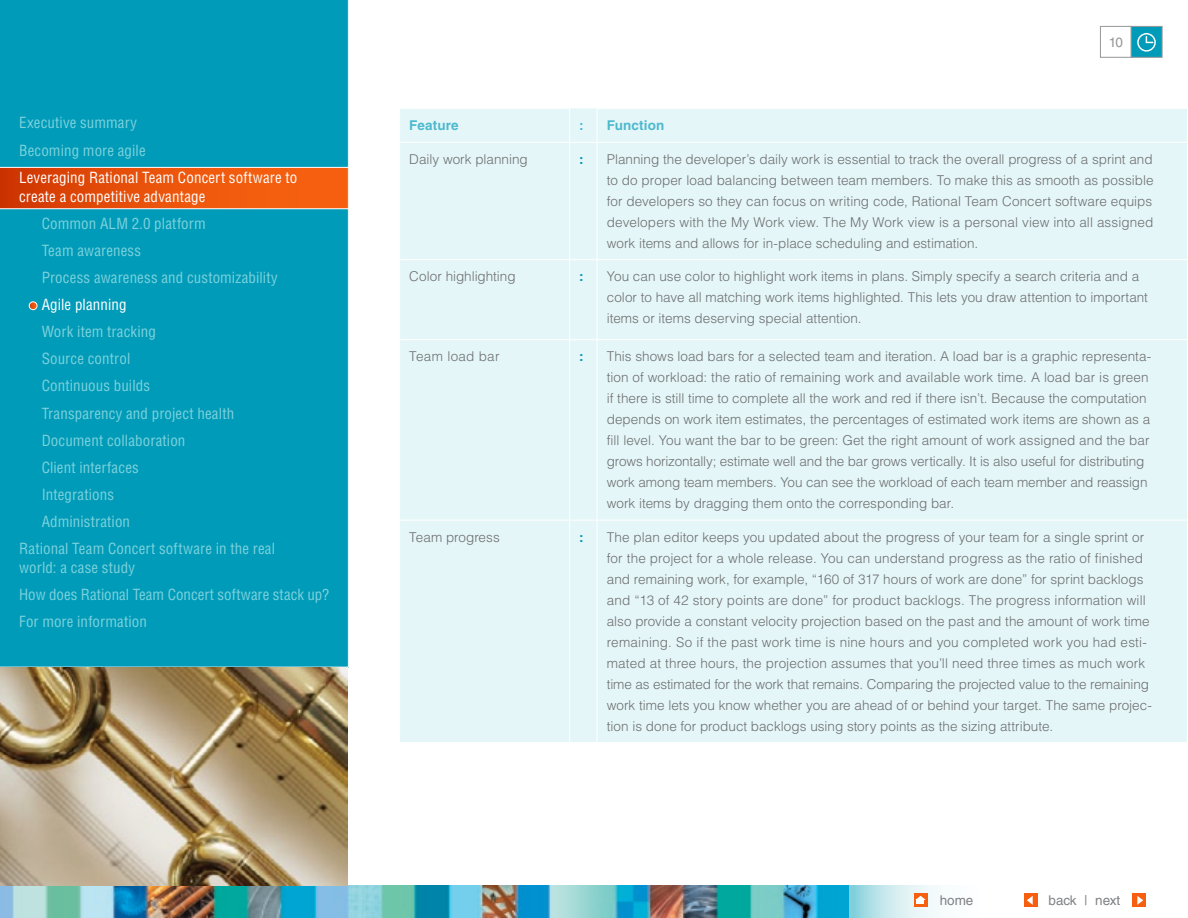
<style>
.page{position:relative;width:1188px;height:918px;background:#fff}
.page>*{position:absolute;margin:0;border:0;box-sizing:border-box;transform-origin:0 0}
.t1{font:condensed 15px/27px "Helvetica LT Std";letter-spacing:.01em;color:#7dd2dc}
.t2{font:condensed 15px/19.5px "Helvetica LT Std";letter-spacing:.01em;color:#fff}
.Body{font:300 13.5px/21px "Helvetica LT Std";color:#6d6f71}
.Chart_head{font:700 13.5px "Helvetica LT Std";letter-spacing:.01em;color:#4db9ce}
.t3{font:13.5px "Helvetica LT Std";color:#808285}
.Body-2{font:300 13.5px "Helvetica LT Std";letter-spacing:.02em;color:#6d6f71}
.Body-3{font:700 13.5px "Helvetica LT Std";color:#009bb9}
.t4{font:13.5px "Helvetica LT Std";color:#949698}
.Chart_text_dots_ar{font:700 13.5px "Helvetica LT Std";color:#4db9ce}
</style>
<div class="page">
<div style="left:0;top:0;width:349px;height:668px;background:#009bb9"></div>
<img style="left:0;top:886px;width:848px;height:32px">
<svg style="left:848px;top:886px;width:91px;height:32px"></svg>
<div style="left:1024px;top:893px;width:14px;height:14px;background:#f55f0f"></div>
<svg style="left:1027px;top:896px;width:6px;height:9px"></svg>
<div style="left:914px;top:893px;width:13px;height:14px;background:#f55f0f"></div>
<div style="left:1132px;top:893px;width:14px;height:14px;background:#f55f0f"></div>
<svg style="left:1137px;top:896px;width:6px;height:9px"></svg>
<svg style="left:915px;top:896px;width:11px;height:8px"></svg>
<div style="left:1100px;top:26px;width:32px;height:32px;background:#fff;border:1px solid #949698"></div>
<img style="left:0;top:668px;width:348px;height:218px">
<div style="left:1131px;top:26px;width:31px;height:32px;background:#009bb9;border:1px solid #949698"></div>
<div style="left:400px;top:108px;width:787px;height:634px;background:#e5f6f8"></div>
<hr style="left:399px;top:108px;width:171px;height:1px;background:#fff">
<hr style="left:569px;top:109px;width:1px;height:33px;background:#fff">
<hr style="left:597px;top:109px;width:1px;height:33px;background:#fff">
<hr style="left:597px;top:108px;width:591px;height:1px;background:#fff">
<hr style="left:399px;top:142px;width:171px;height:1px;background:#fff">
<hr style="left:569px;top:143px;width:1px;height:116px;background:#fff">
<svg style="left:570px;top:142px;width:27px;height:1px"></svg>
<hr style="left:597px;top:143px;width:1px;height:116px;background:#fff">
<hr style="left:597px;top:142px;width:591px;height:1px;background:#fff">
<hr style="left:399px;top:259px;width:171px;height:1px;background:#fff">
<hr style="left:569px;top:260px;width:1px;height:79px;background:#fff">
<svg style="left:570px;top:259px;width:27px;height:1px"></svg>
<hr style="left:597px;top:260px;width:1px;height:79px;background:#fff">
<hr style="left:597px;top:259px;width:591px;height:1px;background:#fff">
<hr style="left:399px;top:339px;width:171px;height:1px;background:#fff">
<hr style="left:569px;top:340px;width:1px;height:180px;background:#fff">
<svg style="left:570px;top:339px;width:27px;height:1px"></svg>
<hr style="left:597px;top:340px;width:1px;height:180px;background:#fff">
<hr style="left:597px;top:339px;width:591px;height:1px;background:#fff">
<hr style="left:399px;top:520px;width:171px;height:1px;background:#fff">
<hr style="left:569px;top:521px;width:1px;height:221px;background:#fff">
<svg style="left:570px;top:520px;width:27px;height:1px"></svg>
<hr style="left:597px;top:521px;width:1px;height:221px;background:#fff">
<hr style="left:597px;top:520px;width:591px;height:1px;background:#fff">
<svg style="left:0;top:167px;width:349px;height:42px;background:#e95814"></svg>
<svg style="left:1137px;top:33px;width:19px;height:19px"></svg>
<svg style="left:29px;top:302px;width:8px;height:8px"></svg>
<div style="left:29px;top:301px;width:8px;height:9px;border:1px solid #fff;border-radius:50%"></div>
<p class="t1" style="left:19px;top:109px;width:128px">Executive summary<br>Becoming more agile</p>
<p class="t2" style="left:19px;top:167px;width:280px">Leveraging Rational Team Concert software to create a competitive advantage</p>
<p class="t1" style="left:42px;top:210px;width:238px">Common ALM 2.0 platform<br>Team awareness<br>Process awareness and customizability</p>
<p class="t2" style="left:42px;top:295px;width:86px">Agile planning</p>
<p class="t1" style="left:42px;top:318px;width:116px">Work item tracking</p>
<p class="t1" style="left:42px;top:345px;width:90px">Source control</p>
<p class="t1" style="left:42px;top:372px;width:110px">Continuous builds</p>
<p class="t1" style="left:42px;top:399px;width:194px">Transparency and project health</p>
<p class="t1" style="left:42px;top:427px;width:145px">Document collaboration</p>
<p class="t1" style="left:42px;top:454px;width:99px">Client interfaces</p>
<p class="t1" style="left:42px;top:481px;width:74px">Integrations</p>
<p class="t1" style="left:42px;top:508px;width:90px">Administration</p>
<p class="t1" style="left:19px;top:535px;width:257px">Rational Team Concert software in the real</p>
<p class="t1" style="left:19px;top:554px;width:312px">world: a case study<br>How does Rational Team Concert software stack up?<br>For more information</p>
<p class="t4" style="left:1109px;top:34px;width:16px">10</p>
<p class="Chart_head" style="left:409px;top:117px;width:51px">Feature</p>
<p class="Chart_text_dots_ar" style="left:579px;top:117px;width:6px">:</p>
<p class="Chart_head" style="left:607px;top:117px;width:59px">Function</p>
<p class="Body" style="left:409px;top:148px;width:120px">Daily work planning</p>
<p class="Body-3" style="left:579px;top:151px;width:6px">:</p>
<p class="Body" style="left:607px;top:148px;width:548px;text-align:justify">Planning the developer’s daily work is essential to track the overall progress of a sprint and to do proper load balancing between team members. To make this as smooth as possible for developers so they can focus on writing code, Rational Team Concert software equips developers with the My Work view. The My Work view is a personal view into all assigned work items and allows for in-place scheduling and estimation.</p>
<p class="Body" style="left:409px;top:266px;width:108px">Color highlighting</p>
<p class="Body-3" style="left:579px;top:268px;width:6px">:</p>
<p class="Body" style="left:607px;top:266px;width:543px">You can use color to highlight work items in plans. Simply specify a search criteria and a color to have all matching work items highlighted. This lets you draw attention to important items or items deserving special attention.</p>
<p class="Body-2" style="left:409px;top:348px;width:92px">Team load bar</p>
<p class="Body-3" style="left:579px;top:348px;width:6px">:</p>
<p class="Body" style="left:607px;top:346px;width:546px">This shows load bars for a selected team and iteration. A load bar is a graphic representa&shy;tion of workload: the ratio of remaining work and available work time. A load bar is green if there is still time to complete all the work and red if there isn’t. Because the computation depends on work item estimates, the percentages of estimated work items are shown as a fill level. You want the bar to be green: Get the right amount of work assigned and the bar grows horizontally; estimate well and the bar grows vertically. It is also useful for distributing work among team members. You can see the workload of each team member and reassign work items by dragging them onto the corresponding bar.</p>
<p class="Body" style="left:409px;top:526px;width:92px">Team progress</p>
<p class="Body-3" style="left:579px;top:529px;width:6px">:</p>
<p class="Body" style="left:607px;top:526px;width:547px">The plan editor keeps you updated about the progress of your team for a single sprint or for the project for a whole release. You can understand progress as the ratio of finished and remaining work, for example, “160 of 317 hours of work are done” for sprint backlogs and “13 of 42 story points are done” for product backlogs. The progress information will also provide a constant velocity projection based on the past and the amount of work time remaining. So if the past work time is nine hours and you completed work you had esti&shy;mated at three hours, the projection assumes that you’ll need three times as much work time as estimated for the work that remains. Comparing the projected value to the remaining work time lets you know whether you are ahead of or behind your target. The same projec&shy;tion is done for product backlogs using story points as the sizing attribute.</p>
<p class="t3" style="left:940px;top:893px;width:35px">home</p>
<p class="t3" style="left:1048px;top:893px;width:73px">back | next</p>
</div>
